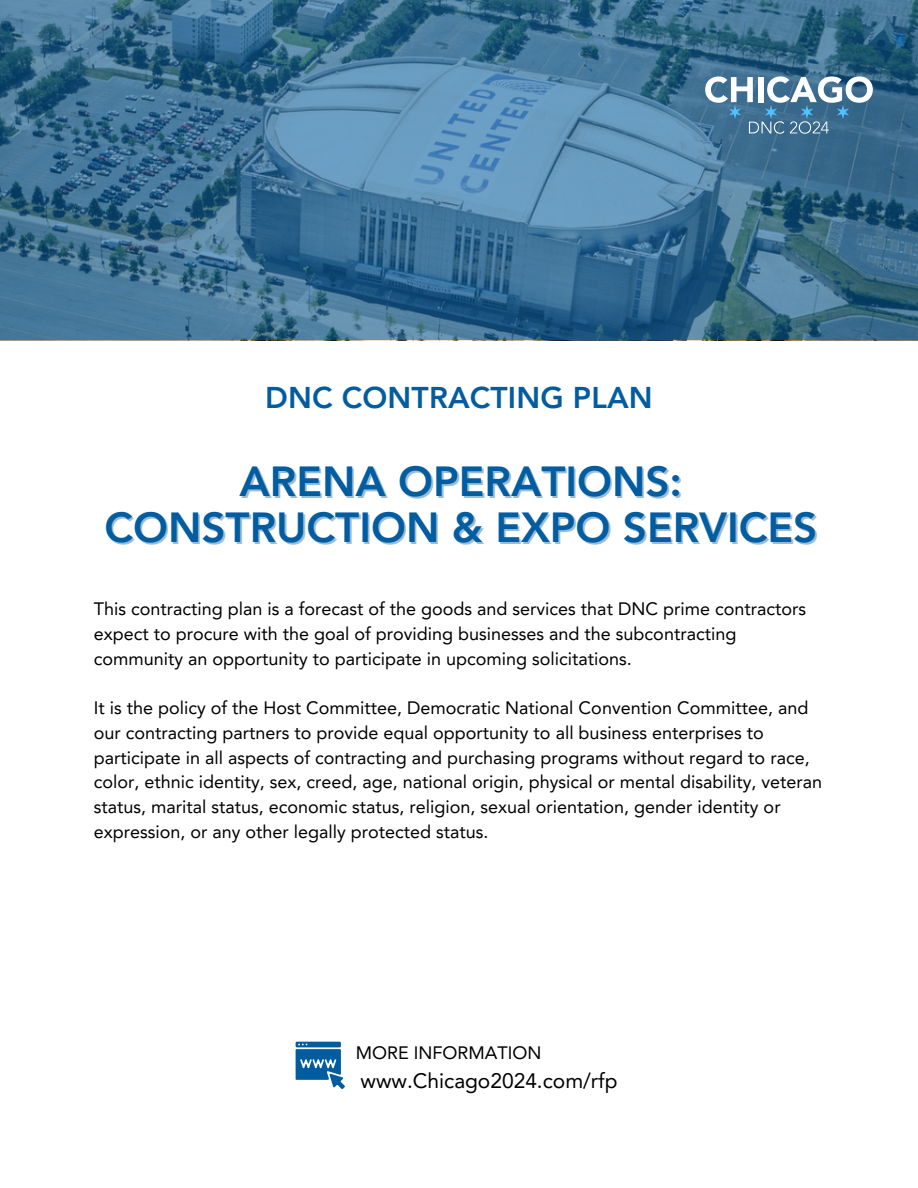
<style>
.page{position:relative;width:918px;height:1188px;background:#fff}
.page>*{position:absolute;margin:0;border:0;box-sizing:border-box;transform-origin:0 0}
.t1{font:800 42px "Avenir LT Pro";color:#025ca0}
.t2{font:800 30px "Avenir LT Pro";letter-spacing:.005em;color:#025ca0}
.t3{font:21px "Avenir LT Pro";color:#000}
.t4{font:18px/24.8px "Avenir LT Pro";color:#000}
</style>
<div class="page">
<svg style="left:0;top:0;width:918px;height:340px;background:#407395"></svg>
<svg style="left:705px;top:76px;width:168px;height:58px"></svg>
<svg style="left:296px;top:1042px;width:49px;height:47px"></svg>
<p class="t2" style="left:265px;top:386px;width:389px">DNC CONTRACTING PLAN</p>
<h1 class="t1" style="left:240px;top:464px;width:444px">ARENA OPERATIONS:</h1>
<p class="t1" style="left:104px;top:510px;width:715px">CONSTRUCTION &amp; EXPO SERVICES</p>
<p class="t4" style="left:94px;top:598px;width:714px">This contracting plan is a forecast of the goods and services that DNC prime contractors expect to procure with the goal of providing businesses and the subcontracting community an opportunity to participate in upcoming solicitations.</p>
<h2 class="t4" style="left:94px;top:697px;width:730px">It is the policy of the Host Committee, Democratic National Convention Committee, and our contracting partners to provide equal opportunity to all business enterprises to participate in all aspects of contracting and purchasing programs without regard to race, color, ethnic identity, sex, creed, age, national origin, physical or mental disability, veteran status, marital status, economic status, religion, sexual orientation, gender identity or expression, or any other legally protected status.</h2>
<h4 class="t4" style="left:356px;top:1042px;width:187px">MORE INFORMATION</h4>
<h3 class="t3" style="left:360px;top:1072px;width:259px">www.Chicago2024.com/rfp</h3>
</div>
